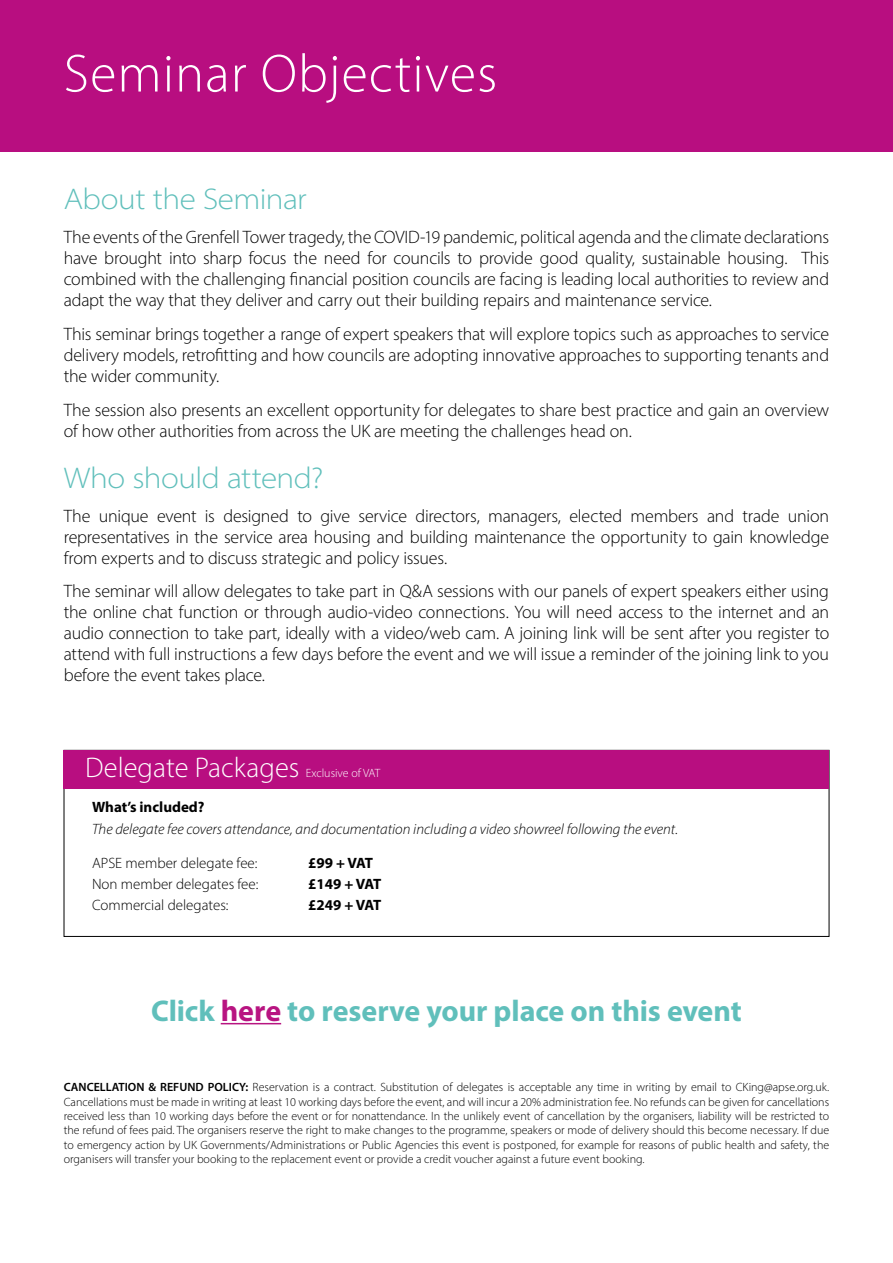
<style>
.page{position:relative;width:893px;height:1263px;background:#fff}
.page>*{position:absolute;margin:0;border:0;box-sizing:border-box;transform-origin:0 0}
.t1{font:300 54px "Myriad Pro";letter-spacing:.02em;color:#fff}
.t2{font:700 30px "Myriad Pro";letter-spacing:-.005em;color:#60bfbb}
.t3{font:300 semi-expanded 30px "Myriad Pro";letter-spacing:-.015em;color:#60bfbb}
.t4{font:300 28.5px "Myriad Pro";color:#fff}
.t5{font:300 18px/21px "Myriad Pro";letter-spacing:-.015em;color:#000;text-align:justify}
.t6{font:italic 300 15px "Myriad Pro";color:#000}
.t7{font:300 15px "Myriad Pro";color:#000}
.t8{font:700 15px "Myriad Pro";color:#000}
.t9{font:300 12px/14.4px "Myriad Pro";color:#000;text-align:justify}
.t10{font:300 12px "Myriad Pro";color:#fff}
.s1{color:#b81481}
.s2{font-weight:600}
</style>
<div class="page">
<div style="left:64px;top:750px;width:765px;height:38px;background:#b80e80"></div>
<div style="left:0;top:0;width:893px;height:152px;background:#b80e80"></div>
<hr style="left:221px;top:1023px;width:60px;height:1px;background:#b81481">
<h1 class="t1" style="left:64px;top:41px;width:435px">Seminar Objectives</h1>
<h2 class="t3" style="left:64px;top:181px;width:245px">About the Seminar</h2>
<p class="t5" style="left:64px;top:226px;width:767px">The events of the Grenfell Tower tragedy, the COVID-19 pandemic, political agenda and the climate declarations have brought into sharp focus the need for councils to provide good quality, sustainable housing. This combined with the challenging financial position councils are facing is leading local authorities to review and adapt the way that they deliver and carry out their building repairs and maintenance service.</p>
<p class="t5" style="left:64px;top:323px;width:767px">This seminar brings together a range of expert speakers that will explore topics such as approaches to service delivery models, retrofitting and how councils are adopting innovative approaches to supporting tenants and the wider community.</p>
<p class="t5" style="left:64px;top:399px;width:767px">The session also presents an excellent opportunity for delegates to share best practice and gain an overview of how other authorities from across the UK are meeting the challenges head on.</p>
<h2 class="t3" style="left:64px;top:460px;width:261px">Who should attend?</h2>
<p class="t5" style="left:64px;top:505px;width:767px">The unique event is designed to give service directors, managers, elected members and trade union representatives in the service area housing and building maintenance the opportunity to gain knowledge from experts and to discuss strategic and policy issues.</p>
<p class="t5" style="left:64px;top:581px;width:767px">The seminar will allow delegates to take part in Q&amp;A sessions with our panels of expert speakers either using the online chat function or through audio-video connections. You will need access to the internet and an audio connection to take part, ideally with a video/web cam. A joining link will be sent after you register to attend with full instructions a few days before the event and we will issue a reminder of the joining link to you before the event takes place.</p>
<h3 class="t4" style="left:85px;top:750px;width:216px">Delegate Packages</h3>
<p class="t10" style="left:306px;top:765px;width:76px">Exclusive of VAT</p>
<p class="t8" style="left:92px;top:797px;width:114px">What’s included?</p>
<p class="t6" style="left:92px;top:820px;width:587px">The delegate fee covers attendance, and documentation including a video showreel following the event.</p>
<p class="t7" style="left:92px;top:854px;width:167px">APSE member delegate fee:</p>
<p class="t8" style="left:308px;top:853px;width:66px">£99 + VAT</p>
<p class="t7" style="left:92px;top:875px;width:168px">Non member delegates fee:</p>
<p class="t8" style="left:308px;top:874px;width:75px">£149 + VAT</p>
<p class="t7" style="left:92px;top:896px;width:138px">Commercial delegates:</p>
<p class="t8" style="left:308px;top:895px;width:75px">£249 + VAT</p>
<h2 class="t2" style="left:151px;top:991px;width:592px">Click <span class="s1">here</span> to reserve your place on this event</h2>
<p class="t9" style="left:64px;top:1080px;width:767px"><span class="s2">CANCELLATION &amp; REFUND POLICY:</span> Reservation is a contract. Substitution of delegates is acceptable any time in writing by email to CKing@apse.org.uk.<br>Cancellations must be made in writing at least 10 working days before the event, and will incur a 20% administration fee. No refunds can be given for cancellations received less than 10 working days before the event or for nonattendance. In the unlikely event of cancellation by the organisers, liability will be restricted to the refund of fees paid. The organisers reserve the right to make changes to the programme, speakers or mode of delivery should this become necessary. If due to emergency action by UK Governments/Administrations or Public Agencies this event is postponed, for example for reasons of public health and safety, the organisers will transfer your booking to the replacement event or provide a credit voucher against a future event booking.</p>
</div>
